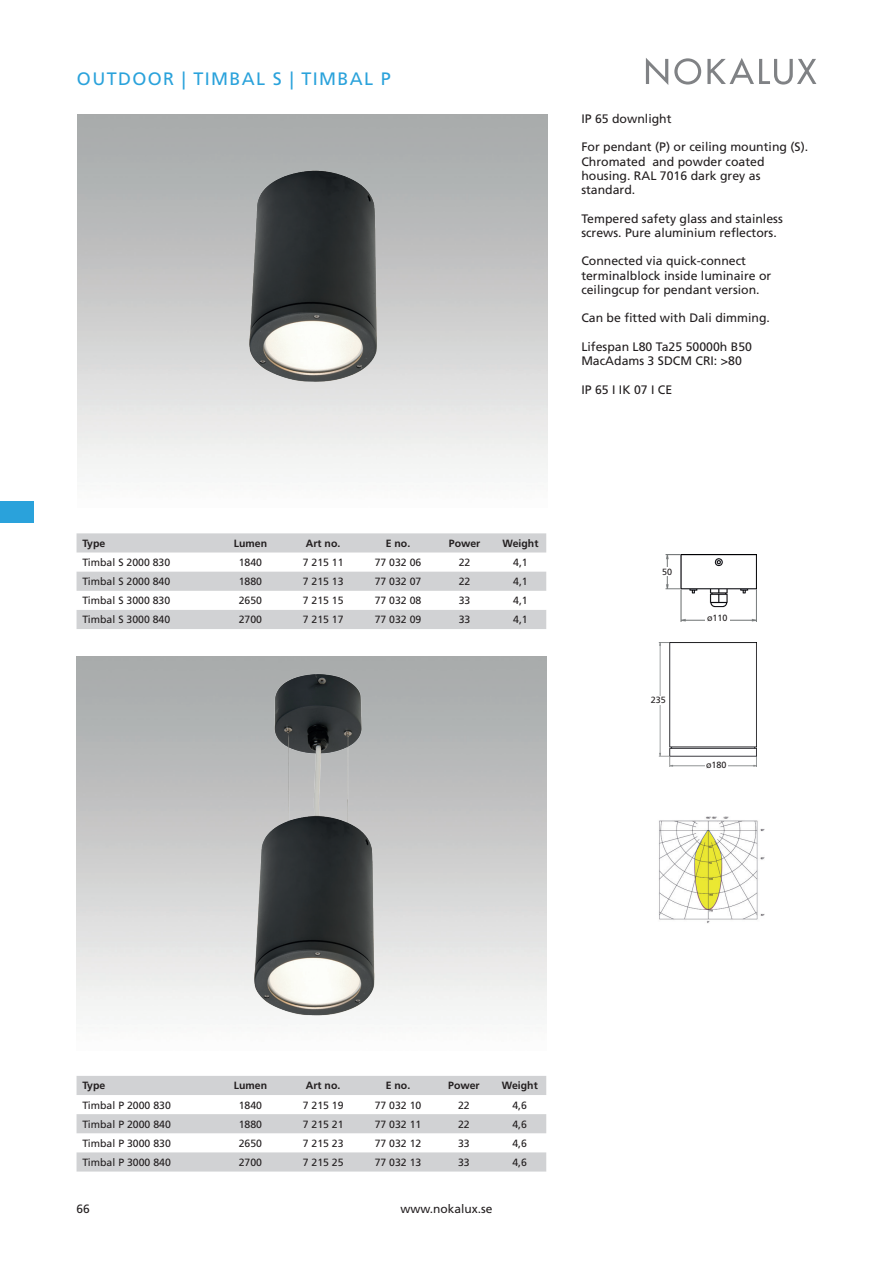
<style>
.page{position:relative;width:893px;height:1263px;background:#fff}
.page>*{position:absolute;margin:0;border:0;box-sizing:border-box;transform-origin:0 0}
.t1{font:18px "Frutiger LT Std";letter-spacing:.075em;color:#2aa2db}
.t2{font:12.3px/14.2px "Frutiger LT Std";color:#231f20}
.t3{font:12px "Frutiger LT Std";color:#231f20}
.t4{font:10.5px "Frutiger LT Std";color:#231f20}
.t5{font:700 10.5px "Frutiger LT Std";color:#231f20}
.t6{font:9px "Frutiger LT Std";color:#231f20}
</style>
<div class="page">
<div style="left:0;top:502px;width:34px;height:21px;background:#2aa2db"></div>
<svg style="left:646px;top:58px;width:22px;height:27px"></svg>
<svg style="left:674px;top:58px;width:27px;height:27px"></svg>
<svg style="left:707px;top:58px;width:109px;height:27px"></svg>
<img style="left:247px;top:165px;width:133px;height:221px">
<svg style="left:77px;top:533px;width:469px;height:96px"></svg>
<img style="left:659px;top:816px;width:106px;height:107px">
<img style="left:658px;top:642px;width:99px;height:124px">
<div style="left:705px;top:761px;width:23px;height:7px;background:#fff"></div>
<div style="left:650px;top:697px;width:17px;height:8px;background:#fff"></div>
<img style="left:665px;top:554px;width:91px;height:67px">
<div style="left:705px;top:614px;width:24px;height:9px;background:#fff"></div>
<div style="left:661px;top:568px;width:12px;height:8px;background:#fff"></div>
<img style="left:238px;top:670px;width:149px;height:352px">
<svg style="left:77px;top:1076px;width:469px;height:95px"></svg>
<h1 class="t1" style="left:77px;top:68px;width:315px">OUTDOOR | TIMBAL S | TIMBAL P</h1>
<p class="t2" style="left:581px;top:111px;width:92px">IP 65 downlight</p>
<p class="t2" style="left:581px;top:140px;width:228px">For pendant (P) or ceiling mounting (S).<br>Chromated and powder coated housing. RAL 7016 dark grey as standard.</p>
<p class="t2" style="left:581px;top:211px;width:203px">Tempered safety glass and stainless screws. Pure aluminium reflectors.</p>
<p class="t2" style="left:581px;top:254px;width:192px">Connected via quick-connect terminalblock inside luminaire or ceilingcup for pendant version.</p>
<p class="t2" style="left:581px;top:311px;width:190px">Can be fitted with Dali dimming.</p>
<p class="t2" style="left:581px;top:339px;width:172px">Lifespan L80 Ta25 50000h B50<br>MacAdams 3 SDCM CRI: &gt;80</p>
<p class="t2" style="left:581px;top:382px;width:92px">IP 65 I IK 07 I CE</p>
<p class="t5" style="left:83px;top:537px;width:24px">Type</p>
<p class="t5" style="left:234px;top:537px;width:35px">Lumen</p>
<p class="t5" style="left:306px;top:537px;width:36px">Art no.</p>
<p class="t5" style="left:386px;top:537px;width:26px">E no.</p>
<p class="t5" style="left:449px;top:537px;width:33px">Power</p>
<p class="t5" style="left:502px;top:537px;width:37px">Weight</p>
<p class="t4" style="left:83px;top:556px;width:89px">Timbal S 2000 830</p>
<p class="t4" style="left:239px;top:556px;width:25px">1840</p>
<p class="t4" style="left:303px;top:556px;width:42px">7 215 11</p>
<p class="t4" style="left:375px;top:556px;width:48px">77 032 06</p>
<p class="t4" style="left:459px;top:556px;width:13px">22</p>
<p class="t4" style="left:513px;top:556px;width:16px">4,1</p>
<p class="t4" style="left:83px;top:575px;width:89px">Timbal S 2000 840</p>
<p class="t4" style="left:239px;top:575px;width:25px">1880</p>
<p class="t4" style="left:303px;top:575px;width:42px">7 215 13</p>
<p class="t4" style="left:375px;top:575px;width:48px">77 032 07</p>
<p class="t4" style="left:459px;top:575px;width:13px">22</p>
<p class="t4" style="left:513px;top:575px;width:16px">4,1</p>
<p class="t4" style="left:83px;top:594px;width:89px">Timbal S 3000 830</p>
<p class="t4" style="left:239px;top:594px;width:25px">2650</p>
<p class="t4" style="left:303px;top:594px;width:42px">7 215 15</p>
<p class="t4" style="left:375px;top:594px;width:48px">77 032 08</p>
<p class="t4" style="left:459px;top:594px;width:13px">33</p>
<p class="t4" style="left:513px;top:594px;width:16px">4,1</p>
<p class="t4" style="left:83px;top:614px;width:89px">Timbal S 3000 840</p>
<p class="t4" style="left:239px;top:614px;width:25px">2700</p>
<p class="t4" style="left:303px;top:614px;width:42px">7 215 17</p>
<p class="t4" style="left:375px;top:614px;width:48px">77 032 09</p>
<p class="t4" style="left:459px;top:614px;width:13px">33</p>
<p class="t4" style="left:513px;top:614px;width:16px">4,1</p>
<p class="t6" style="left:662px;top:566px;width:12px">50</p>
<p class="t6" style="left:651px;top:695px;width:17px">235</p>
<p class="t6" style="left:707px;top:612px;width:22px">ø110</p>
<p class="t6" style="left:706px;top:759px;width:22px">ø180</p>
<p class="t5" style="left:83px;top:1079px;width:24px">Type</p>
<p class="t5" style="left:234px;top:1079px;width:35px">Lumen</p>
<p class="t5" style="left:306px;top:1079px;width:36px">Art no.</p>
<p class="t5" style="left:386px;top:1079px;width:26px">E no.</p>
<p class="t5" style="left:448px;top:1079px;width:33px">Power</p>
<p class="t5" style="left:502px;top:1079px;width:37px">Weight</p>
<p class="t4" style="left:83px;top:1099px;width:90px">Timbal P 2000 830</p>
<p class="t4" style="left:239px;top:1099px;width:25px">1840</p>
<p class="t4" style="left:303px;top:1099px;width:42px">7 215 19</p>
<p class="t4" style="left:375px;top:1099px;width:48px">77 032 10</p>
<p class="t4" style="left:458px;top:1099px;width:13px">22</p>
<p class="t4" style="left:512px;top:1099px;width:16px">4,6</p>
<p class="t4" style="left:83px;top:1118px;width:90px">Timbal P 2000 840</p>
<p class="t4" style="left:239px;top:1118px;width:25px">1880</p>
<p class="t4" style="left:303px;top:1118px;width:42px">7 215 21</p>
<p class="t4" style="left:375px;top:1118px;width:48px">77 032 11</p>
<p class="t4" style="left:458px;top:1118px;width:13px">22</p>
<p class="t4" style="left:512px;top:1118px;width:16px">4,6</p>
<p class="t4" style="left:83px;top:1137px;width:90px">Timbal P 3000 830</p>
<p class="t4" style="left:239px;top:1137px;width:25px">2650</p>
<p class="t4" style="left:303px;top:1137px;width:42px">7 215 23</p>
<p class="t4" style="left:375px;top:1137px;width:48px">77 032 12</p>
<p class="t4" style="left:458px;top:1137px;width:13px">33</p>
<p class="t4" style="left:512px;top:1137px;width:16px">4,6</p>
<p class="t4" style="left:83px;top:1156px;width:90px">Timbal P 3000 840</p>
<p class="t4" style="left:239px;top:1156px;width:25px">2700</p>
<p class="t4" style="left:303px;top:1156px;width:42px">7 215 25</p>
<p class="t4" style="left:375px;top:1156px;width:48px">77 032 13</p>
<p class="t4" style="left:458px;top:1156px;width:13px">33</p>
<p class="t4" style="left:512px;top:1156px;width:16px">4,6</p>
<p class="t3" style="left:77px;top:1201px;width:15px">66</p>
<p class="t3" style="left:400px;top:1201px;width:94px">www.nokalux.se</p>
</div>
